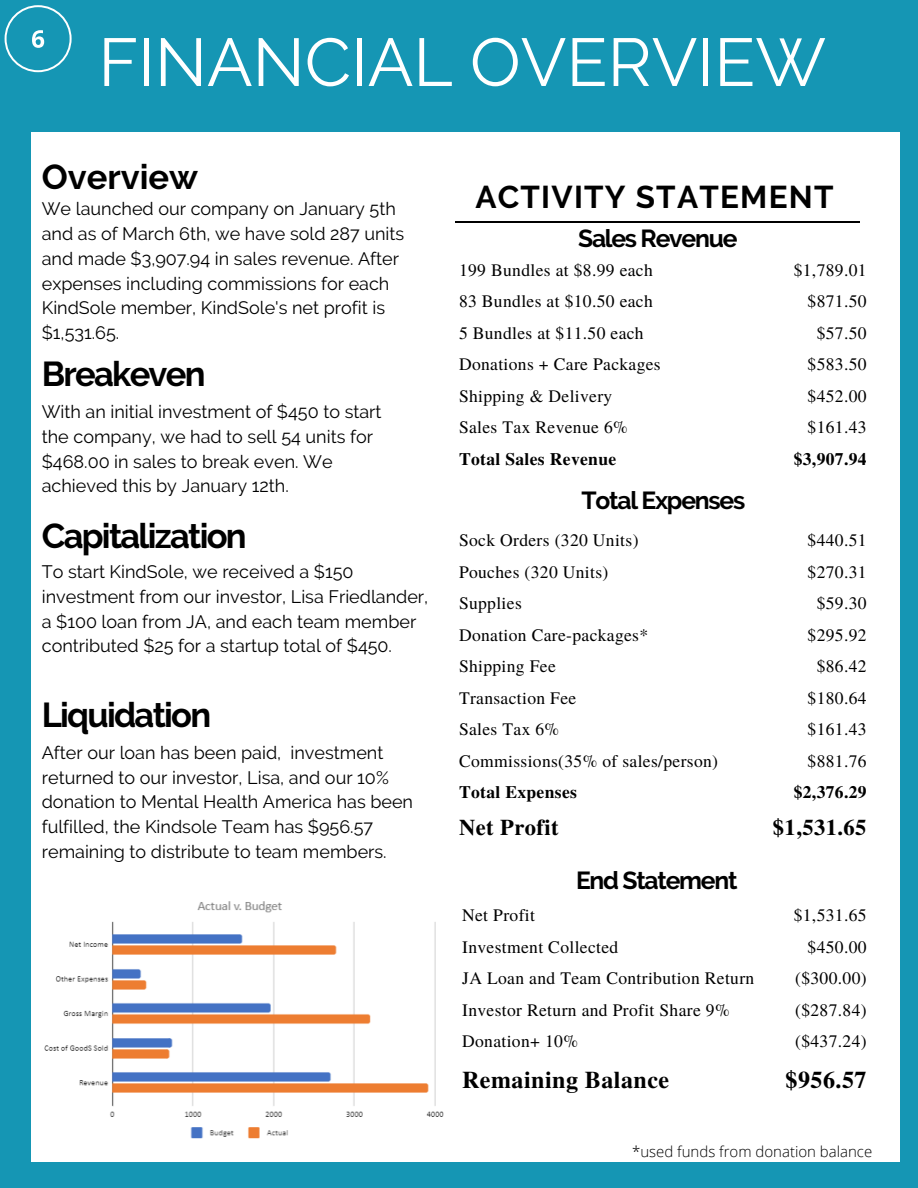
<style>
.page{position:relative;width:918px;height:1188px;background:#1596b4}
.page>*{position:absolute;margin:0;border:0;box-sizing:border-box;transform-origin:0 0}
.t1{font:67.5px "Raleway";color:#fff}
.t2{font:700 34.5px "Raleway";letter-spacing:-.05em;color:#000}
.t3{font:700 34.5px "Raleway";color:#000}
.t4{font:700 31.5px "Raleway";letter-spacing:.04em;color:#000}
.t5{font:700 24.6px "Raleway";letter-spacing:-.05em;color:#000}
.t6{font:700 24px "Te X Gyre Termes";letter-spacing:.02em;color:#000}
.t7{font:700 22.5px "Te X Gyre Termes";letter-spacing:.02em;color:#000}
.t8{font:18px/24.8px "Raleway";color:#000}
.t9{font:17.55px "Te X Gyre Termes";letter-spacing:.02em;color:#000}
.t10{font:700 17.55px "Te X Gyre Termes";letter-spacing:.02em;color:#000}
.t11{font:300 15px "Open Sans";color:#000}
</style>
<div class="page">
<div style="left:31px;top:132px;width:869px;height:1030px;background:#fff"></div>
<hr style="left:455px;top:222px;width:405px;height:1px;background:#000">
<img style="left:44px;top:901px;width:399px;height:238px">
<svg style="left:5px;top:5px;width:67px;height:67px"></svg>
<p class="t1" style="left:98px;top:23px;width:729px">FINANCIAL OVERVIEW</p>
<p class="t3" style="left:42px;top:156px;width:158px">Overview</p>
<p class="t8" style="left:42px;top:197px;width:364px">We launched our company on January 5th and as of March 6th, we have sold 287 units and made $3,907.94 in sales revenue. After expenses including commissions for each KindSole member, KindSole's net profit is $1,531.65.</p>
<p class="t2" style="left:42px;top:354px;width:165px">Breakeven</p>
<p class="t8" style="left:42px;top:399px;width:341px">With an initial investment of $450 to start the company, we had to sell 54 units for $468.00 in sales to break even. We achieved this by January 12th.</p>
<p class="t2" style="left:42px;top:515px;width:207px">Capitalization</p>
<p class="t8" style="left:42px;top:559px;width:388px">To start KindSole, we received a $150 investment from our investor, Lisa Friedlander, a $100 loan from JA, and each team member contributed $25 for a startup total of $450.</p>
<p class="t2" style="left:42px;top:694px;width:171px">Liquidation</p>
<p class="t8" style="left:42px;top:740px;width:373px">After our loan has been paid, investment returned to our investor, Lisa, and our 10% donation to Mental Health America has been fulfilled, the Kindsole Team has $956.57 remaining to distribute to team members.</p>
<p class="t4" style="left:475px;top:178px;width:360px">ACTIVITY STATEMENT</p>
<p class="t5" style="left:578px;top:224px;width:161px">Sales Revenue</p>
<p class="t9" style="left:459px;top:257px;width:195px">199 Bundles at $8.99 each</p>
<p class="t9" style="left:459px;top:289px;width:195px">83 Bundles at $10.50 each</p>
<p class="t9" style="left:459px;top:320px;width:186px">5 Bundles at $11.50 each</p>
<p class="t9" style="left:459px;top:352px;width:203px">Donations + Care Packages</p>
<p class="t9" style="left:459px;top:383px;width:155px">Shipping &amp; Delivery</p>
<p class="t9" style="left:459px;top:415px;width:170px">Sales Tax Revenue 6%</p>
<p class="t10" style="left:459px;top:445px;width:159px">Total Sales Revenue</p>
<p class="t5" style="left:582px;top:486px;width:165px">Total Expenses</p>
<p class="t9" style="left:459px;top:528px;width:181px">Sock Orders (320 Units)</p>
<p class="t9" style="left:459px;top:559px;width:151px">Pouches (320 Units)</p>
<p class="t9" style="left:459px;top:591px;width:64px">Supplies</p>
<p class="t9" style="left:459px;top:622px;width:191px">Donation Care-packages*</p>
<p class="t9" style="left:459px;top:654px;width:98px">Shipping Fee</p>
<p class="t9" style="left:459px;top:685px;width:119px">Transaction Fee</p>
<p class="t9" style="left:459px;top:717px;width:102px">Sales Tax 6%</p>
<p class="t9" style="left:459px;top:748px;width:261px">Commissions(35% of sales/person)</p>
<p class="t10" style="left:459px;top:779px;width:120px">Total Expenses</p>
<p class="t7" style="left:459px;top:810px;width:101px">Net Profit</p>
<p class="t5" style="left:576px;top:866px;width:163px">End Statement</p>
<p class="t9" style="left:462px;top:903px;width:74px">Net Profit</p>
<p class="t9" style="left:462px;top:934px;width:158px">Investment Collected</p>
<p class="t9" style="left:462px;top:966px;width:294px">JA Loan and Team Contribution Return</p>
<p class="t9" style="left:462px;top:997px;width:269px">Investor Return and Profit Share 9%</p>
<p class="t9" style="left:462px;top:1029px;width:117px">Donation+ 10%</p>
<p class="t6" style="left:462px;top:1061px;width:208px">Remaining Balance</p>
<p class="t9" style="left:794px;top:257px;width:74px">$1,789.01</p>
<p class="t9" style="left:808px;top:289px;width:61px">$871.50</p>
<p class="t9" style="left:817px;top:320px;width:51px">$57.50</p>
<p class="t9" style="left:808px;top:352px;width:61px">$583.50</p>
<p class="t9" style="left:808px;top:383px;width:61px">$452.00</p>
<p class="t9" style="left:808px;top:415px;width:61px">$161.43</p>
<p class="t10" style="left:794px;top:445px;width:74px">$3,907.94</p>
<p class="t9" style="left:808px;top:528px;width:61px">$440.51</p>
<p class="t9" style="left:808px;top:559px;width:61px">$270.31</p>
<p class="t9" style="left:817px;top:591px;width:51px">$59.30</p>
<p class="t9" style="left:808px;top:622px;width:61px">$295.92</p>
<p class="t9" style="left:817px;top:654px;width:51px">$86.42</p>
<p class="t9" style="left:808px;top:685px;width:61px">$180.64</p>
<p class="t9" style="left:808px;top:717px;width:61px">$161.43</p>
<p class="t9" style="left:808px;top:748px;width:61px">$881.76</p>
<p class="t10" style="left:794px;top:779px;width:74px">$2,376.29</p>
<p class="t7" style="left:773px;top:810px;width:95px">$1,531.65</p>
<p class="t9" style="left:794px;top:903px;width:74px">$1,531.65</p>
<p class="t9" style="left:808px;top:934px;width:61px">$450.00</p>
<p class="t9" style="left:795px;top:966px;width:73px">($300.00)</p>
<p class="t9" style="left:795px;top:997px;width:73px">($287.84)</p>
<p class="t9" style="left:795px;top:1029px;width:73px">($437.24)</p>
<p class="t6" style="left:786px;top:1061px;width:82px">$956.57</p>
<p class="t11" style="left:632px;top:1141px;width:242px">*used funds from donation balance</p>
</div>
